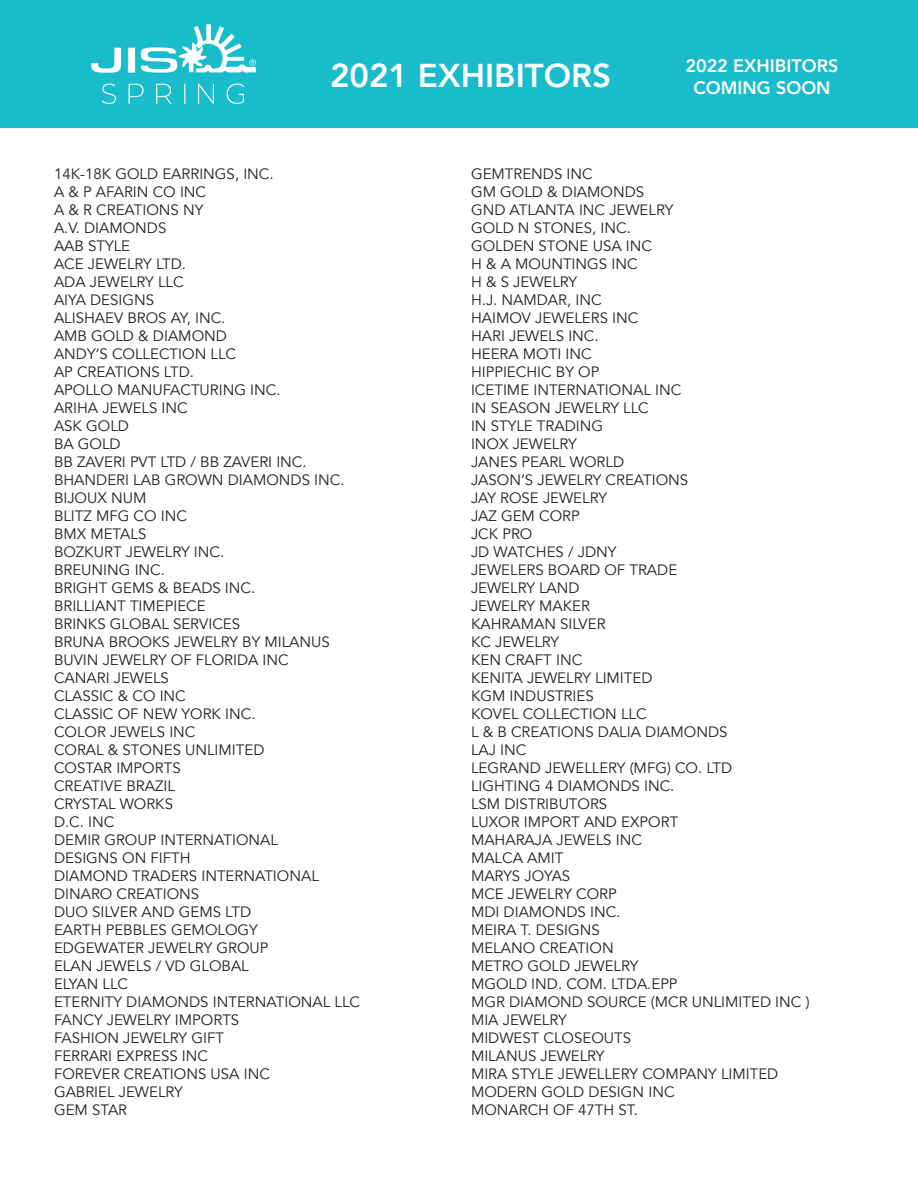
<style>
.page{position:relative;width:918px;height:1188px;background:#fff}
.page>*{position:absolute;margin:0;border:0;box-sizing:border-box;transform-origin:0 0}
.t1{font:800 33px "Avenir";color:#fff}
.t2{font:800 18px/21.6px "Avenir";color:#fff;text-align:center}
.t3{font:15px/18px "Avenir";color:#231f20}
</style>
<div class="page">
<div style="left:1px;top:1px;width:916px;height:126px;background:#18bcca"></div>
<div style="left:0;top:0;width:918px;height:128px;border:2px solid #18bcca"></div>
<img style="left:91px;top:24px;width:166px;height:81px">
<h1 class="t1" style="left:330px;top:50px;width:283px">2021 EXHIBITORS</h1>
<p class="t2" style="left:685px;top:55px;width:155px">2022 EXHIBITORS<br>COMING SOON</p>
<p class="t3" style="left:54px;top:165px;width:308px">14K-18K GOLD EARRINGS, INC.<br>A &amp; P AFARIN CO INC<br>A &amp; R CREATIONS NY<br>A.V. DIAMONDS<br>AAB STYLE<br>ACE JEWELRY LTD.<br>ADA JEWELRY LLC<br>AIYA DESIGNS<br>ALISHAEV BROS AY, INC.<br>AMB GOLD &amp; DIAMOND<br>ANDY’S COLLECTION LLC<br>AP CREATIONS LTD.<br>APOLLO MANUFACTURING INC.<br>ARIHA JEWELS INC<br>ASK GOLD<br>BA GOLD<br>BB ZAVERI PVT LTD / BB ZAVERI INC.<br>BHANDERI LAB GROWN DIAMONDS INC.<br>BIJOUX NUM<br>BLITZ MFG CO INC<br>BMX METALS<br>BOZKURT JEWELRY INC.<br>BREUNING INC.<br>BRIGHT GEMS &amp; BEADS INC.<br>BRILLIANT TIMEPIECE<br>BRINKS GLOBAL SERVICES<br>BRUNA BROOKS JEWELRY BY MILANUS<br>BUVIN JEWELRY OF FLORIDA INC<br>CANARI JEWELS<br>CLASSIC &amp; CO INC<br>CLASSIC OF NEW YORK INC.<br>COLOR JEWELS INC<br>CORAL &amp; STONES UNLIMITED<br>COSTAR IMPORTS<br>CREATIVE BRAZIL<br>CRYSTAL WORKS<br>D.C. INC<br>DEMIR GROUP INTERNATIONAL<br>DESIGNS ON FIFTH<br>DIAMOND TRADERS INTERNATIONAL<br>DINARO CREATIONS<br>DUO SILVER AND GEMS LTD<br>EARTH PEBBLES GEMOLOGY<br>EDGEWATER JEWELRY GROUP<br>ELAN JEWELS / VD GLOBAL<br>ELYAN LLC<br>ETERNITY DIAMONDS INTERNATIONAL LLC<br>FANCY JEWELRY IMPORTS<br>FASHION JEWELRY GIFT<br>FERRARI EXPRESS INC<br>FOREVER CREATIONS USA INC<br>GABRIEL JEWELRY<br>GEM STAR</p>
<p class="t3" style="left:471px;top:165px;width:340px">GEMTRENDS INC<br>GM GOLD &amp; DIAMONDS<br>GND ATLANTA INC JEWELRY<br>GOLD N STONES, INC.<br>GOLDEN STONE USA INC<br>H &amp; A MOUNTINGS INC<br>H &amp; S JEWELRY<br>H.J. NAMDAR, INC<br>HAIMOV JEWELERS INC<br>HARI JEWELS INC.<br>HEERA MOTI INC<br>HIPPIECHIC BY OP<br>ICETIME INTERNATIONAL INC<br>IN SEASON JEWELRY LLC<br>IN STYLE TRADING<br>INOX JEWELRY<br>JANES PEARL WORLD<br>JASON’S JEWELRY CREATIONS<br>JAY ROSE JEWELRY<br>JAZ GEM CORP<br>JCK PRO<br>JD WATCHES / JDNY<br>JEWELERS BOARD OF TRADE<br>JEWELRY LAND<br>JEWELRY MAKER<br>KAHRAMAN SILVER<br>KC JEWELRY<br>KEN CRAFT INC<br>KENITA JEWELRY LIMITED<br>KGM INDUSTRIES<br>KOVEL COLLECTION LLC<br>L &amp; B CREATIONS DALIA DIAMONDS<br>LAJ INC<br>LEGRAND JEWELLERY (MFG) CO. LTD<br>LIGHTING 4 DIAMONDS INC.<br>LSM DISTRIBUTORS<br>LUXOR IMPORT AND EXPORT<br>MAHARAJA JEWELS INC<br>MALCA AMIT<br>MARYS JOYAS<br>MCE JEWELRY CORP<br>MDI DIAMONDS INC.<br>MEIRA T. DESIGNS<br>MELANO CREATION<br>METRO GOLD JEWELRY<br>MGOLD IND. COM. LTDA.EPP<br>MGR DIAMOND SOURCE (MCR UNLIMITED INC )<br>MIA JEWELRY<br>MIDWEST CLOSEOUTS<br>MILANUS JEWELRY<br>MIRA STYLE JEWELLERY COMPANY LIMITED<br>MODERN GOLD DESIGN INC<br>MONARCH OF 47TH ST.</p>
</div>
